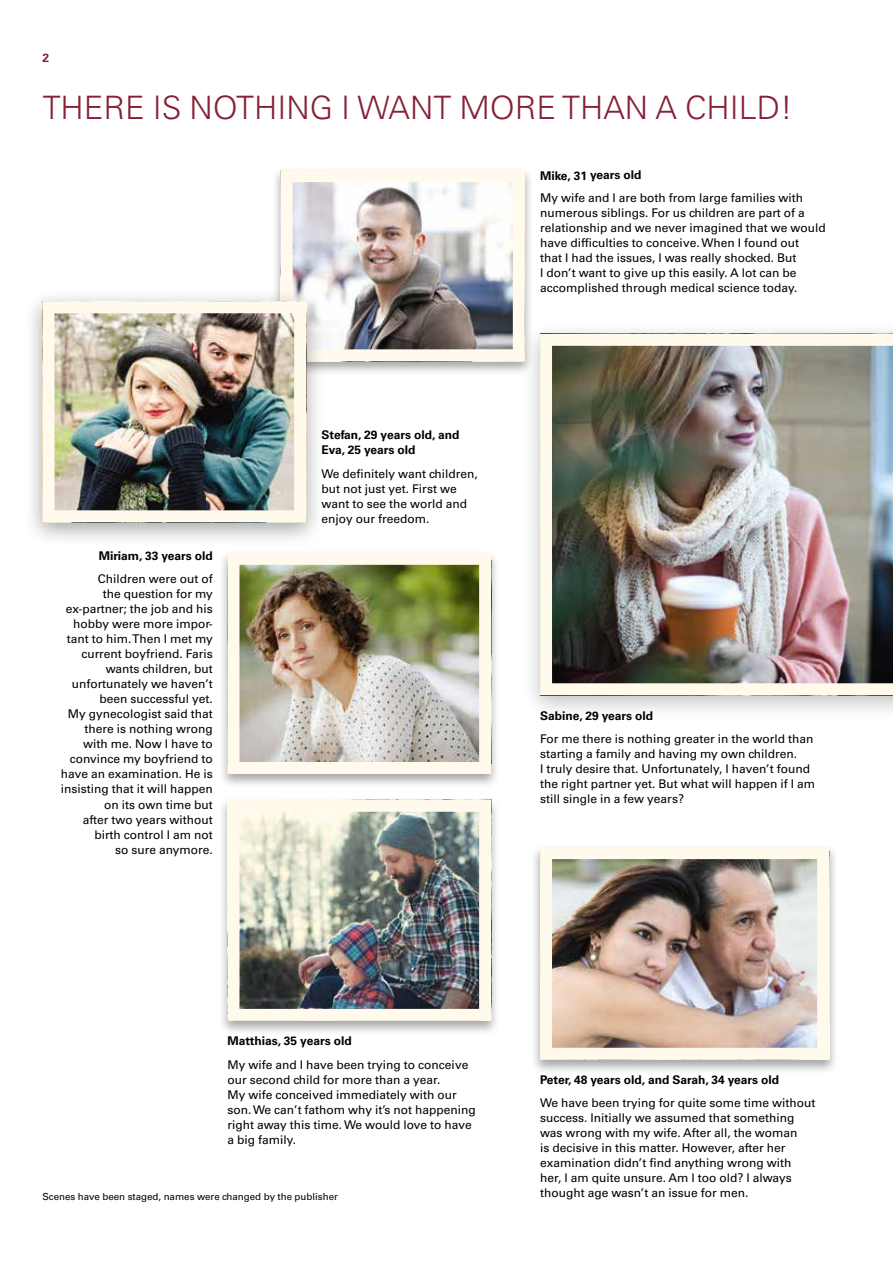
<style>
.page{position:relative;width:893px;height:1263px;background:#fff}
.page>*{position:absolute;margin:0;border:0;box-sizing:border-box;transform-origin:0 0}
.t1{font:300 32.25px "Univers LT Std";color:#852236}
.t2{font:12px/15px "Univers LT Std";color:#000}
.t3{font:700 12px/15px "Univers LT Std";color:#000}
.t4{font:700 12px "Univers LT Std";color:#852236}
.t5{font:9.75px "Univers LT Std";color:#000}
</style>
<div class="page">
<div style="left:218px;top:796px;width:282px;height:240px;background:#000;opacity:.35"></div>
<img style="left:240px;top:813px;width:238px;height:195px">
<div style="left:227px;top:800px;width:264px;height:221px;border:12px solid #fffaec"></div>
<div style="left:271px;top:167px;width:263px;height:210px;background:#000;opacity:.35"></div>
<img style="left:294px;top:183px;width:218px;height:165px">
<div style="left:281px;top:170px;width:244px;height:191px;border:12px solid #fffaec"></div>
<div style="left:219px;top:550px;width:281px;height:239px;background:#000;opacity:.35"></div>
<img style="left:240px;top:566px;width:238px;height:195px">
<div style="left:227px;top:553px;width:264px;height:221px;border:12px solid #fffaec"></div>
<div style="left:530px;top:844px;width:308px;height:231px;background:#000;opacity:.35"></div>
<img style="left:553px;top:860px;width:263px;height:187px">
<div style="left:540px;top:847px;width:289px;height:213px;border:12px solid #fffaec"></div>
<div style="left:23px;top:288px;width:302px;height:259px;background:#000;opacity:.35"></div>
<img style="left:56px;top:314px;width:237px;height:195px">
<div style="left:43px;top:301px;width:263px;height:221px;border:12px solid #fffaec"></div>
<div style="left:521px;top:321px;width:372px;height:399px;background:#000;opacity:.25"></div>
<img style="left:540px;top:334px;width:353px;height:361px">
<p class="t4" style="left:43px;top:51px;width:8px">2</p>
<h1 class="t1" style="left:43px;top:88px;width:751px">THERE IS NOTHING I WANT MORE THAN A CHILD!</h1>
<p class="t3" style="left:99px;top:548px;width:116px">Miriam, 33 years old</p>
<p class="t2" style="left:61px;top:572px;width:154px;text-align:right">Children were out of<br>the question for my ex-partner; the job and his hobby were more impor&shy;tant to him. Then I met my current boyfriend. Faris wants children, but unfortunately we haven’t been successful yet.<br>My gynecologist said that there is nothing wrong with me. Now I have to convince my boyfriend to have an examination. He is insisting that it will happen on its own time but<br>after two years without birth control I am not<br>so sure anymore.</p>
<p class="t3" style="left:322px;top:428px;width:139px">Stefan, 29 years old, and<br>Eva, 25 years old</p>
<p class="t2" style="left:322px;top:466px;width:158px">We definitely want children, but not just yet. First we want to see the world and enjoy our freedom.</p>
<p class="t3" style="left:540px;top:167px;width:103px">Mike, 31 years old</p>
<p class="t2" style="left:540px;top:191px;width:287px">My wife and I are both from large families with numerous siblings. For us children are part of a relationship and we never imagined that we would have difficulties to conceive. When I found out<br>that I had the issues, I was really shocked. But<br>I don’t want to give up this easily. A lot can be accomplished through medical science today.</p>
<p class="t3" style="left:540px;top:708px;width:115px">Sabine, 29 years old</p>
<p class="t2" style="left:540px;top:732px;width:277px">For me there is nothing greater in the world than starting a family and having my own children.<br>I truly desire that. Unfortunately, I haven’t found the right partner yet. But what will happen if I am still single in a few years?</p>
<p class="t3" style="left:227px;top:1034px;width:126px">Matthias, 35 years old</p>
<p class="t2" style="left:227px;top:1057px;width:250px">My wife and I have been trying to conceive our second child for more than a year.<br>My wife conceived immediately with our son. We can’t fathom why it’s not happening right away this time. We would love to have a big family.</p>
<p class="t5" style="left:43px;top:1191px;width:297px">Scenes have been staged, names were changed by the publisher</p>
<p class="t3" style="left:540px;top:1072px;width:241px">Peter, 48 years old, and Sarah, 34 years old</p>
<p class="t2" style="left:540px;top:1095px;width:277px">We have been trying for quite some time without success. Initially we assumed that something was wrong with my wife. After all, the woman<br>is decisive in this matter. However, after her examination didn’t find anything wrong with her, I am quite unsure. Am I too old? I always thought age wasn’t an issue for men.</p>
</div>
